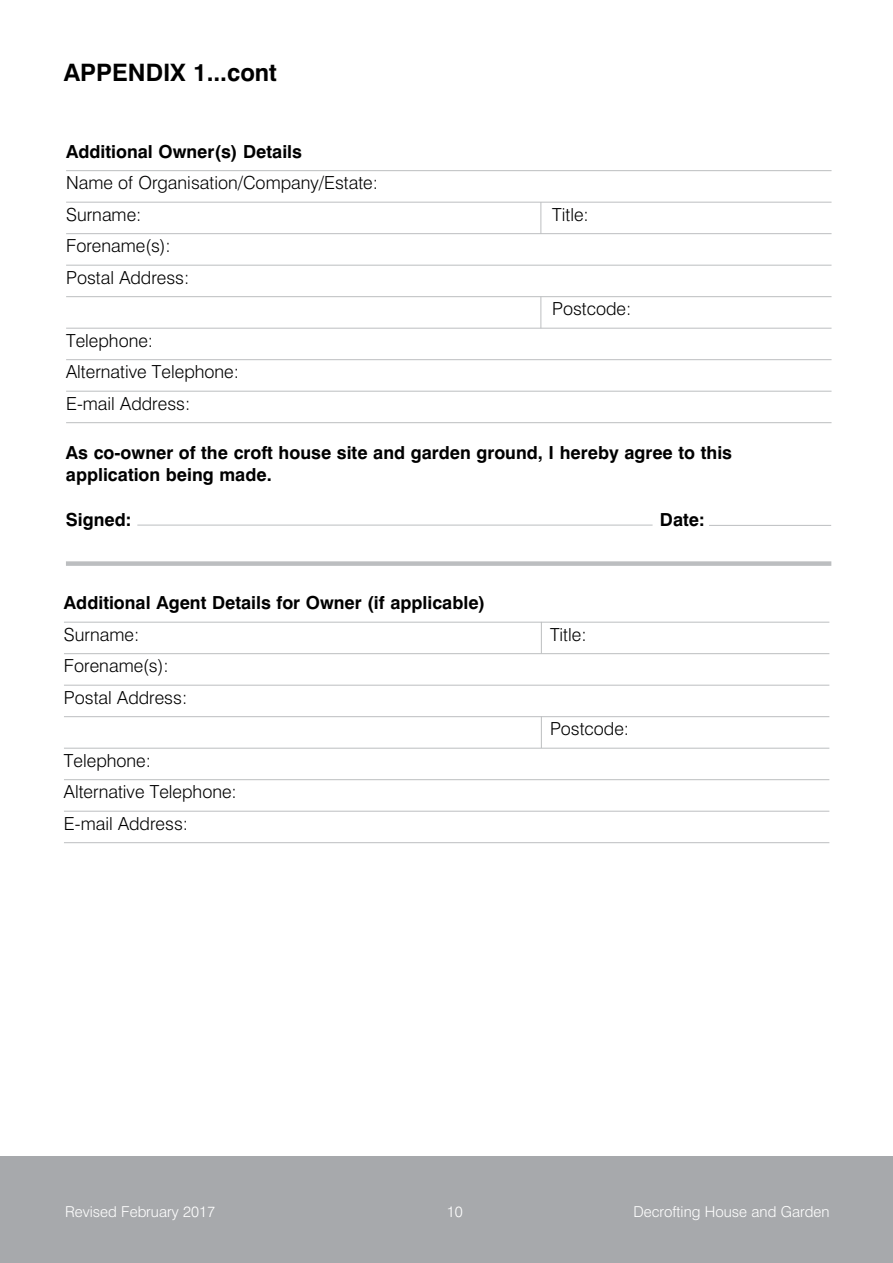
<style>
.page{position:relative;width:893px;height:1263px;background:#fff}
.page>*{position:absolute;margin:0;border:0;box-sizing:border-box;transform-origin:0 0}
.t1{font:700 24px "Swiss 721 BT";color:#000}
.t2{font:300 18px/31.5px "Swiss 721 BT";color:#000}
.t3{font:700 18px/22.5px "Swiss 721 BT";color:#000}
.t4{font:300 15px "Swiss 721 BT";color:#fff}
</style>
<div class="page">
<div style="left:0;top:1157px;width:893px;height:106px;background:#a7a9ac"></div>
<hr style="left:66px;top:170px;width:765px;height:1px;background:#bcbec0">
<hr style="left:66px;top:202px;width:765px;height:1px;background:#bcbec0">
<hr style="left:66px;top:233px;width:765px;height:1px;background:#bcbec0">
<hr style="left:66px;top:265px;width:765px;height:1px;background:#bcbec0">
<hr style="left:66px;top:296px;width:765px;height:1px;background:#bcbec0">
<hr style="left:66px;top:328px;width:765px;height:1px;background:#bcbec0">
<hr style="left:66px;top:359px;width:765px;height:1px;background:#bcbec0">
<hr style="left:66px;top:391px;width:765px;height:1px;background:#bcbec0">
<hr style="left:66px;top:422px;width:765px;height:1px;background:#bcbec0">
<div style="left:66px;top:561px;width:765px;height:5px;background:#bcbec0"></div>
<hr style="left:540px;top:202px;width:1px;height:32px;background:#bcbec0">
<hr style="left:540px;top:297px;width:1px;height:31px;background:#bcbec0">
<hr style="left:541px;top:622px;width:1px;height:31px;background:#bcbec0">
<hr style="left:541px;top:716px;width:1px;height:32px;background:#bcbec0">
<hr style="left:137px;top:525px;width:516px;height:1px;background:#bcbec0">
<hr style="left:64px;top:622px;width:765px;height:1px;background:#bcbec0">
<hr style="left:64px;top:653px;width:765px;height:1px;background:#bcbec0">
<hr style="left:64px;top:685px;width:765px;height:1px;background:#bcbec0">
<hr style="left:64px;top:716px;width:765px;height:1px;background:#bcbec0">
<hr style="left:64px;top:748px;width:765px;height:1px;background:#bcbec0">
<hr style="left:64px;top:779px;width:765px;height:1px;background:#bcbec0">
<hr style="left:64px;top:811px;width:765px;height:1px;background:#bcbec0">
<hr style="left:64px;top:842px;width:765px;height:1px;background:#bcbec0">
<hr style="left:709px;top:525px;width:122px;height:1px;background:#bcbec0">
<h1 class="t1" style="left:64px;top:58px;width:215px">APPENDIX 1...cont</h1>
<p class="t3" style="left:66px;top:140px;width:237px">Additional Owner(s) Details</p>
<p class="t2" style="left:66px;top:167px;width:313px">Name of Organisation/Company/Estate:<br>Surname:</p>
<p class="t2" style="left:66px;top:230px;width:125px">Forename(s):<br>Postal Address:</p>
<p class="t2" style="left:552px;top:198px;width:38px">Title:</p>
<p class="t2" style="left:552px;top:293px;width:81px">Postcode:</p>
<p class="t2" style="left:66px;top:324px;width:174px">Telephone:<br>Alternative Telephone:<br>E-mail Address:</p>
<p class="t3" style="left:66px;top:441px;width:668px">As co-owner of the croft house site and garden ground, I hereby agree to this application being made.</p>
<p class="t3" style="left:66px;top:508px;width:67px">Signed:</p>
<p class="t3" style="left:660px;top:508px;width:46px">Date:</p>
<p class="t3" style="left:64px;top:591px;width:423px">Additional Agent Details for Owner (if applicable)</p>
<p class="t2" style="left:64px;top:618px;width:77px">Surname:</p>
<p class="t2" style="left:550px;top:618px;width:38px">Title:</p>
<p class="t2" style="left:64px;top:650px;width:125px">Forename(s):<br>Postal Address:</p>
<p class="t2" style="left:550px;top:713px;width:81px">Postcode:</p>
<p class="t2" style="left:64px;top:744px;width:174px">Telephone:<br>Alternative Telephone:<br>E-mail Address:</p>
<p class="t4" style="left:65px;top:1203px;width:151px">Revised February 2017</p>
<p class="t4" style="left:447px;top:1203px;width:17px">10</p>
<p class="t4" style="left:633px;top:1203px;width:198px">Decrofting House and Garden</p>
</div>
